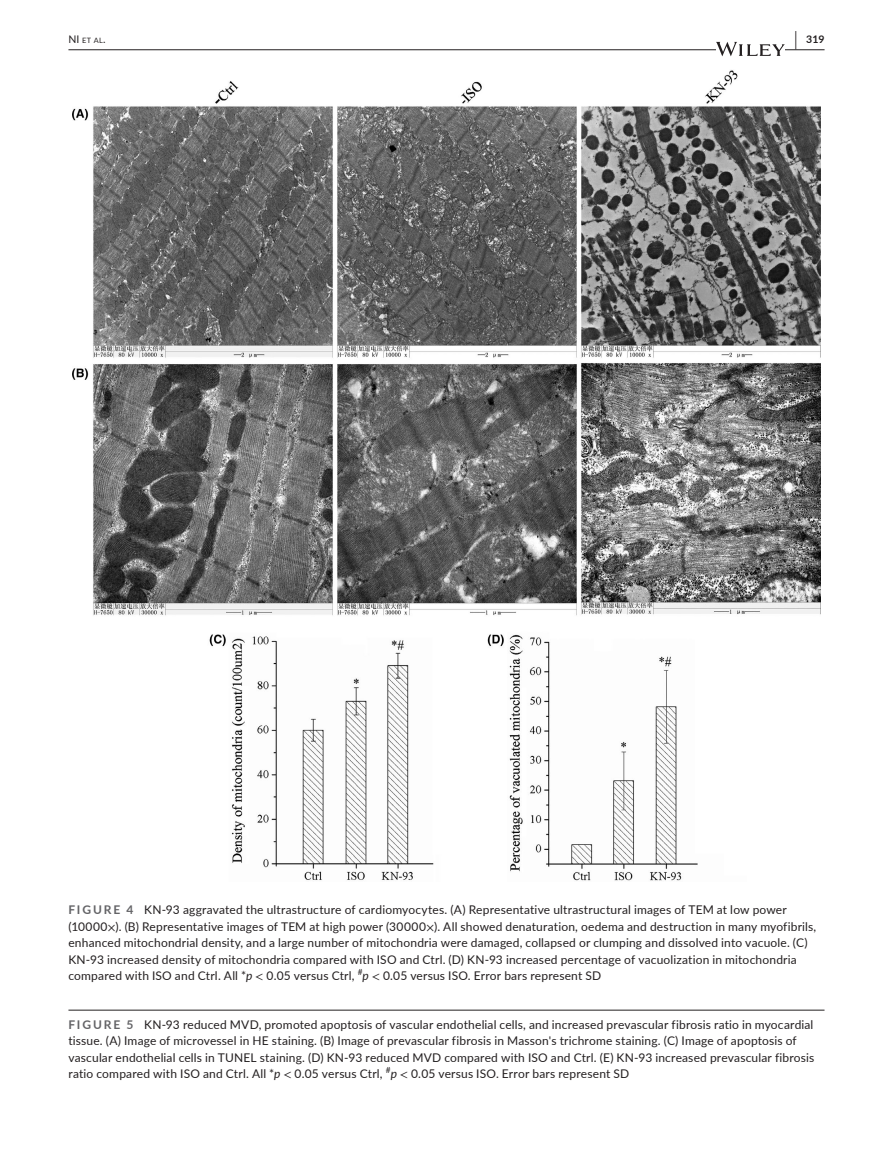
<style>
.page{position:relative;width:893px;height:1174px;background:#fff}
.page>*{position:absolute;margin:0;border:0;box-sizing:border-box;transform-origin:0 0}
.t1{font:12px/16.5px "Lato";letter-spacing:.015em;color:#231f20}
.t2{font:700 10.5px "Lato";color:#231f20}
.t3{font:8.4px "Lato";color:#231f20}
.t4{font:7.35px "Lato";color:#231f20}
.s1{font-size:10.5px}
.s2{font-size:19.5px}
.s3{font-weight:700;color:#636366}
.s4{font-family:"STIX"}
.s5{font-style:italic}
</style>
<div class="page">
<hr style="left:68px;top:49px;width:756px;height:1px;background:#231f20">
<svg style="left:716px;top:42px;width:69px;height:14px"></svg>
<img style="left:72px;top:70px;width:748px;height:811px">
<hr style="left:68px;top:1009px;width:756px;height:1px;background:#231f20">
<p class="t4" style="left:68px;top:35px;width:39px"><span class="s1">NI</span> et al<span class="s1">.</span></p>
<p class="t2" style="left:795px;top:31px;width:31px"><span class="s2">|</span> 319</p>
<p class="t1" style="left:68px;top:901px;width:749px"><span class="s3">FIGURE 4</span> KN-93 aggravated the ultrastructure of cardiomyocytes. (A) Representative ultrastructural images of TEM at low power (10000<span class="s4">×</span>). (B) Representative images of TEM at high power (30000<span class="s4">×</span>). All showed denaturation, oedema and destruction in many myofibrils, enhanced mitochondrial density, and a large number of mitochondria were damaged, collapsed or clumping and dissolved into vacuole. (C)<br>KN-93 increased density of mitochondria compared with ISO and Ctrl. (D) KN-93 increased percentage of vacuolization in mitochondria compared with ISO and Ctrl. All *<span class="s5">p</span> <span class="s4">&lt;</span> 0.05 versus Ctrl, <sup>#</sup><span class="s5">p</span> <span class="s4">&lt;</span> 0.05 versus ISO. Error bars represent SD</p>
<p class="t1" style="left:68px;top:1015px;width:747px"><span class="s3">FIGURE 5</span> KN-93 reduced MVD, promoted apoptosis of vascular endothelial cells, and increased prevascular fibrosis ratio in myocardial tissue. (A) Image of microvessel in HE staining. (B) Image of prevascular fibrosis in Masson's trichrome staining. (C) Image of apoptosis of vascular endothelial cells in TUNEL staining. (D) KN-93 reduced MVD compared with ISO and Ctrl. (E) KN-93 increased prevascular fibrosis ratio compared with ISO and Ctrl. All *<span class="s5">p</span> <span class="s4">&lt;</span> 0.05 versus Ctrl,</p>
<p class="t3" style="left:386px;top:1063px;width:6px">#</p>
<p class="t1" style="left:391px;top:1065px;width:240px"><span class="s5">p</span> <span class="s4">&lt;</span> 0.05 versus ISO. Error bars represent SD</p>
</div>
